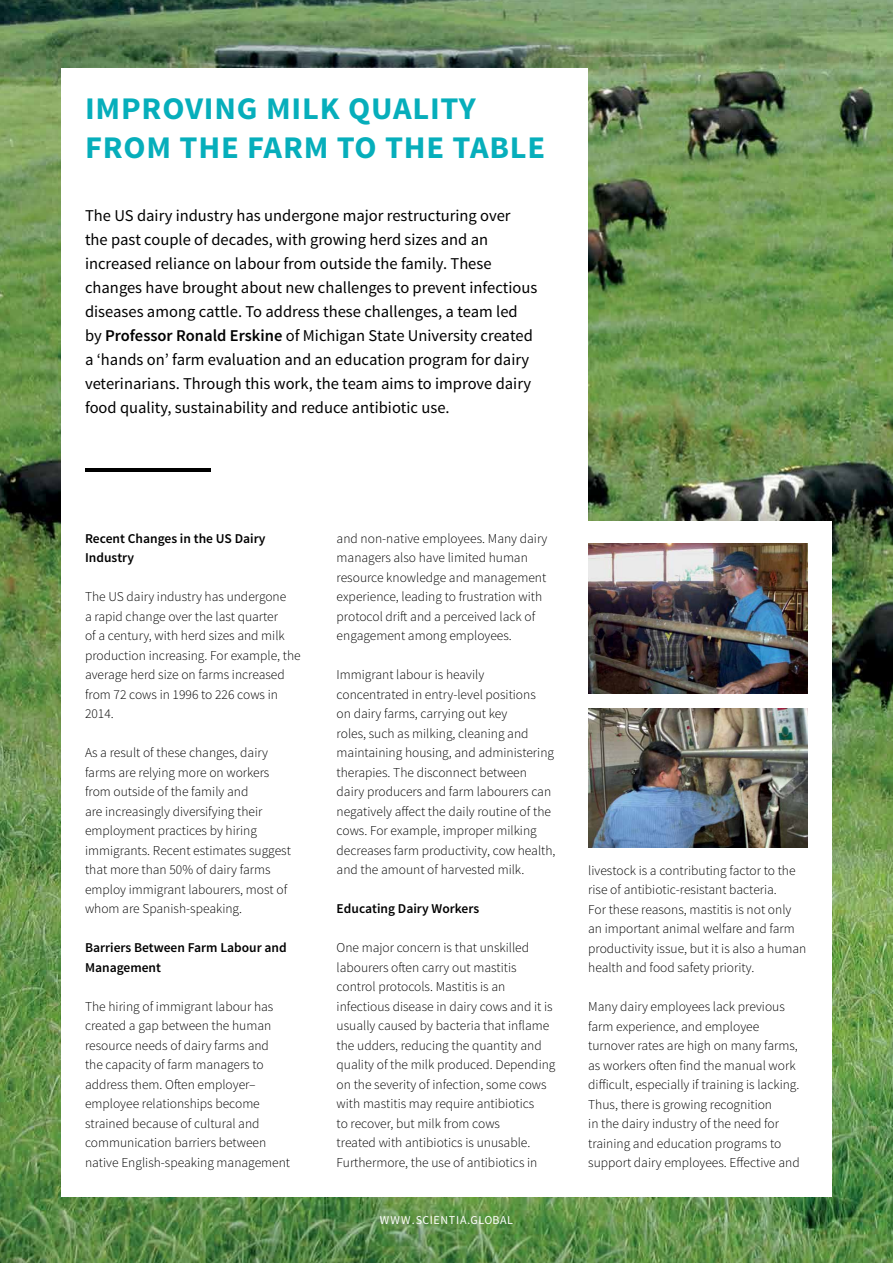
<style>
.page{position:relative;width:893px;height:1263px;background:#fff}
.page>*{position:absolute;margin:0;border:0;box-sizing:border-box;transform-origin:0 0}
.t1{font:700 31.5px/39px "Source Sans Pro";letter-spacing:.025em;color:#06aebb}
.t2{font:16.5px/24px "Source Sans Pro";color:#000}
.t3{font:300 13.5px/19.5px "Source Sans Pro";color:#000}
.t4{font:600 13.5px/19.5px "Source Sans Pro";color:#000}
.t5{font:12px "Source Sans Pro";letter-spacing:.05em;color:#fff}
.s1{font-weight:600}
</style>
<div class="page">
<img style="left:0;top:0;width:893px;height:1263px">
<div style="left:61px;top:68px;width:527px;height:1129px;background:#fff"></div>
<hr style="left:86px;top:468px;width:125px;height:4px;background:#000">
<div style="left:557px;top:521px;width:275px;height:676px;background:#fff"></div>
<img style="left:588px;top:543px;width:220px;height:150px">
<img style="left:588px;top:709px;width:220px;height:138px">
<h1 class="t1" style="left:85px;top:90px;width:462px">IMPROVING MILK QUALITY<br>FROM THE FARM TO THE TABLE</h1>
<p class="t2" style="left:85px;top:204px;width:454px">The US dairy industry has undergone major restructuring over the past couple of decades, with growing herd sizes and an increased reliance on labour from outside the family. These changes have brought about new challenges to prevent infectious diseases among cattle. To address these challenges, a team led by <span class="s1">Professor Ronald Erskine</span> of Michigan State University created a ‘hands on’ farm evaluation and an education program for dairy veterinarians. Through this work, the team aims to improve dairy food quality, sustainability and reduce antibiotic use.</p>
<p class="t4" style="left:85px;top:529px;width:182px">Recent Changes in the US Dairy<br>Industry</p>
<p class="t3" style="left:85px;top:587px;width:217px">The US dairy industry has undergone<br>a rapid change over the last quarter<br>of a century, with herd sizes and milk production increasing. For example, the average herd size on farms increased from 72 cows in 1996 to 226 cows in<br>2014.</p>
<p class="t3" style="left:85px;top:743px;width:207px">As a result of these changes, dairy farms are relying more on workers from outside of the family and<br>are increasingly diversifying their employment practices by hiring immigrants. Recent estimates suggest that more than 50% of dairy farms employ immigrant labourers, most of whom are Spanish-speaking.</p>
<p class="t4" style="left:85px;top:938px;width:203px">Barriers Between Farm Labour and<br>Management</p>
<p class="t3" style="left:85px;top:997px;width:207px">The hiring of immigrant labour has created a gap between the human resource needs of dairy farms and the capacity of farm managers to address them. Often employer– employee relationships become strained because of cultural and communication barriers between native English-speaking management</p>
<p class="t3" style="left:337px;top:529px;width:212px">and non-native employees. Many dairy managers also have limited human resource knowledge and management experience, leading to frustration with protocol drift and a perceived lack of engagement among employees.</p>
<p class="t3" style="left:337px;top:665px;width:220px">Immigrant labour is heavily concentrated in entry-level positions<br>on dairy farms, carrying out key<br>roles, such as milking, cleaning and maintaining housing, and administering therapies. The disconnect between dairy producers and farm labourers can negatively affect the daily routine of the cows. For example, improper milking decreases farm productivity, cow health, and the amount of harvested milk.</p>
<p class="t4" style="left:337px;top:899px;width:144px">Educating Dairy Workers</p>
<p class="t3" style="left:337px;top:938px;width:220px">One major concern is that unskilled labourers often carry out mastitis control protocols. Mastitis is an infectious disease in dairy cows and it is usually caused by bacteria that inflame the udders, reducing the quantity and quality of the milk produced. Depending on the severity of infection, some cows with mastitis may require antibiotics<br>to recover, but milk from cows<br>treated with antibiotics is unusable.<br>Furthermore, the use of antibiotics in</p>
<p class="t5" style="left:380px;top:1212px;width:135px">WWW.SCIENTIA.GLOBAL</p>
<p class="t3" style="left:588px;top:860px;width:220px">livestock is a contributing factor to the rise of antibiotic-resistant bacteria.<br>For these reasons, mastitis is not only an important animal welfare and farm productivity issue, but it is also a human health and food safety priority.</p>
<p class="t3" style="left:588px;top:997px;width:213px">Many dairy employees lack previous farm experience, and employee turnover rates are high on many farms, as workers often find the manual work difficult, especially if training is lacking.<br>Thus, there is growing recognition<br>in the dairy industry of the need for training and education programs to support dairy employees. Effective and</p>
</div>
